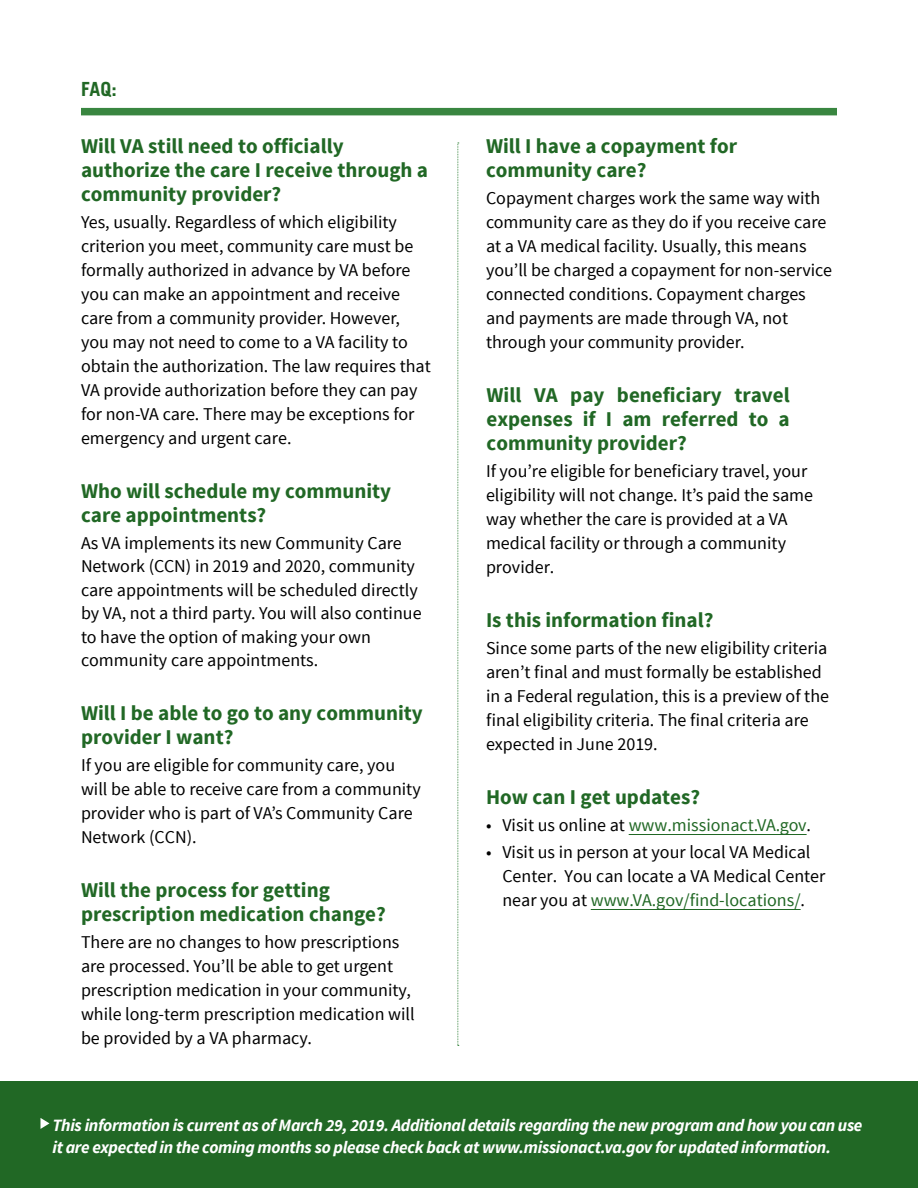
<style>
.page{position:relative;width:918px;height:1188px;background:#fff}
.page>*{position:absolute;margin:0;border:0;box-sizing:border-box;transform-origin:0 0}
.Source_Sans_Pro_11{font:700 21px/24px "Source Sans Pro";color:#216825}
.Trade_Gothic_10_12{font:700 19.5px "Trade Gothic";color:#216825}
.Source_Sans_Pro_11-2{font:18px/24px "Source Sans Pro";color:#000}
.Source_Sans_Pro_11-3{font:18px "Source Sans Pro";color:#216825}
.Source_Sans_Pro_12{font:italic 700 17.25px/22.5px "Source Sans Pro";letter-spacing:-.02em;color:#fff}
.s1{color:#000}
.s2{color:#216825}
</style>
<div class="page">
<div style="left:81px;top:108px;width:756px;height:7px;background:#398640"></div>
<div style="left:0;top:1082px;width:918px;height:106px;background:#216825"></div>
<svg style="left:40px;top:1118px;width:10px;height:11px"></svg>
<svg style="left:458px;top:143px;width:1px;height:903px"></svg>
<hr style="left:629px;top:834px;width:178px;height:1px;background:#216825">
<hr style="left:591px;top:909px;width:210px;height:1px;background:#216825">
<p class="Trade_Gothic_10_12" style="left:81px;top:77px;width:37px">FAQ:</p>
<p class="Source_Sans_Pro_11" style="left:81px;top:135px;width:349px">Will VA still need to officially authorize the care I receive through a community provider?</p>
<p class="Source_Sans_Pro_11-2" style="left:81px;top:210px;width:351px">Yes, usually. Regardless of which eligibility criterion you meet, community care must be formally authorized in advance by VA before you can make an appointment and receive care from a community provider. However, you may not need to come to a VA facility to obtain the authorization. The law requires that VA provide authorization before they can pay for non-VA care. There may be exceptions for emergency and urgent care.</p>
<p class="Source_Sans_Pro_11" style="left:81px;top:480px;width:312px">Who will schedule my community care appointments?</p>
<p class="Source_Sans_Pro_11-2" style="left:81px;top:532px;width:342px;line-height:23.4px">As VA implements its new Community Care Network (CCN) in 2019 and 2020, community care appointments will be scheduled directly by VA, not a third party. You will also continue to have the option of making your own community care appointments.</p>
<p class="Source_Sans_Pro_11" style="left:81px;top:702px;width:343px">Will I be able to go to any community provider I want?</p>
<p class="Source_Sans_Pro_11-2" style="left:81px;top:754px;width:341px">If you are eligible for community care, you will be able to receive care from a community provider who is part of VA’s Community Care Network (CCN).</p>
<p class="Source_Sans_Pro_11" style="left:81px;top:879px;width:306px">Will the process for getting prescription medication change?</p>
<p class="Source_Sans_Pro_11-2" style="left:81px;top:931px;width:335px">There are no changes to how prescriptions are processed. You’ll be able to get urgent prescription medication in your community, while long-term prescription medication will be provided by a VA pharmacy.</p>
<p class="Source_Sans_Pro_11" style="left:486px;top:135px;width:253px">Will I have a copayment for community care?</p>
<p class="Source_Sans_Pro_11-2" style="left:486px;top:186px;width:348px">Copayment charges work the same way with community care as they do if you receive care at a VA medical facility. Usually, this means you’ll be charged a copayment for non-service connected conditions. Copayment charges and payments are made through VA, not through your community provider.</p>
<p class="Source_Sans_Pro_11" style="left:487px;top:384px;width:305px;text-align:justify">Will VA pay beneficiary travel expenses if I am referred to a community provider?</p>
<p class="Source_Sans_Pro_11-2" style="left:486px;top:459px;width:329px">If you’re eligible for beneficiary travel, your eligibility will not change. It’s paid the same way whether the care is provided at a VA medical facility or through a community provider.</p>
<p class="Source_Sans_Pro_11" style="left:486px;top:609px;width:229px">Is this information final?</p>
<p class="Source_Sans_Pro_11-2" style="left:486px;top:636px;width:345px">Since some parts of the new eligibility criteria aren’t final and must formally be established in a Federal regulation, this is a preview of the final eligibility criteria. The final criteria are expected in June 2019.</p>
<p class="Source_Sans_Pro_11" style="left:486px;top:786px;width:216px">How can I get updates?</p>
<p class="Source_Sans_Pro_11-3" style="left:486px;top:814px;width:326px"><span class="s1">• Visit us online at</span> www.missionact.VA.gov<span class="s1">.</span></p>
<p class="Source_Sans_Pro_11-2" style="left:502px;top:840px;width:325px;text-indent:-16px">• Visit us in person at your local VA Medical<br>Center. You can locate a VA Medical Center near you at <span class="s2">www.VA.gov/find-locations/</span>.</p>
<p class="Source_Sans_Pro_12" style="left:52px;top:1114px;width:812px">This information is current as of March 29, 2019. Additional details regarding the new program and how you can use it are expected in the coming months so please check back at www.missionact.va.gov for updated information.</p>
</div>
